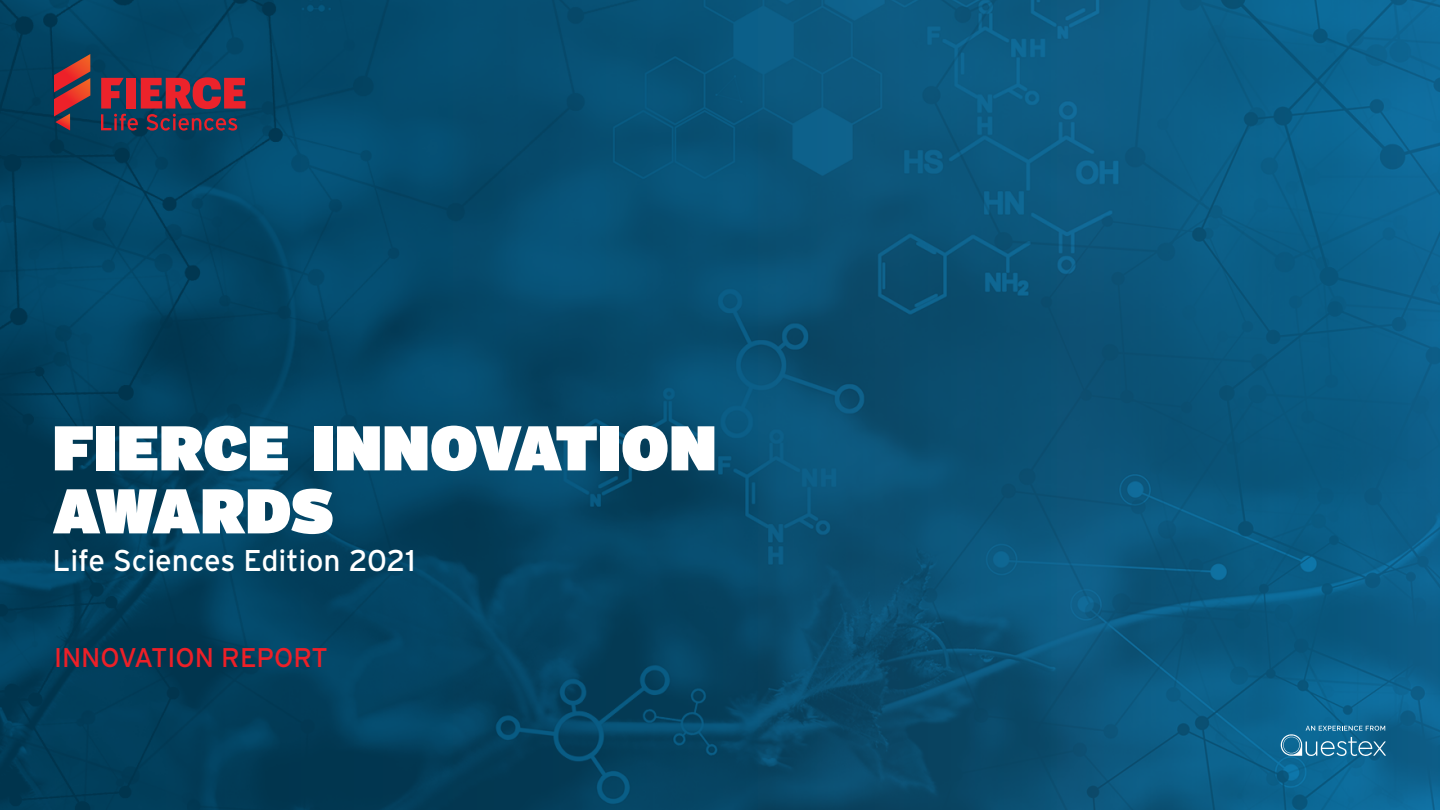
<style>
.page{position:relative;width:1440px;height:810px;background:#fff}
.page>*{position:absolute;margin:0;border:0;box-sizing:border-box;transform-origin:0 0}
.t1{font:900 63px/63px "Interstate";color:#fff}
.Title_3{font:30px "Interstate";color:#fff}
.Title_3-2{font:27px "Interstate";color:#ed2028}
</style>
<div class="page">
<img style="left:0;top:0;width:1440px;height:810px">
<svg style="left:54px;top:54px;width:36px;height:76px;background:#783a42"></svg>
<svg style="left:101px;top:77px;width:145px;height:54px;background:#703347"></svg>
<svg style="left:1281px;top:726px;width:105px;height:30px;background:#3780a4"></svg>
<p class="t1" style="left:52px;top:415px;width:666px">FIERCE INNOVATION<br>AWARDS</p>
<p class="Title_3" style="left:52px;top:544px;width:365px">Life Sciences Edition 2021</p>
<p class="Title_3-2" style="left:54px;top:642px;width:275px">INNOVATION REPORT</p>
</div>
